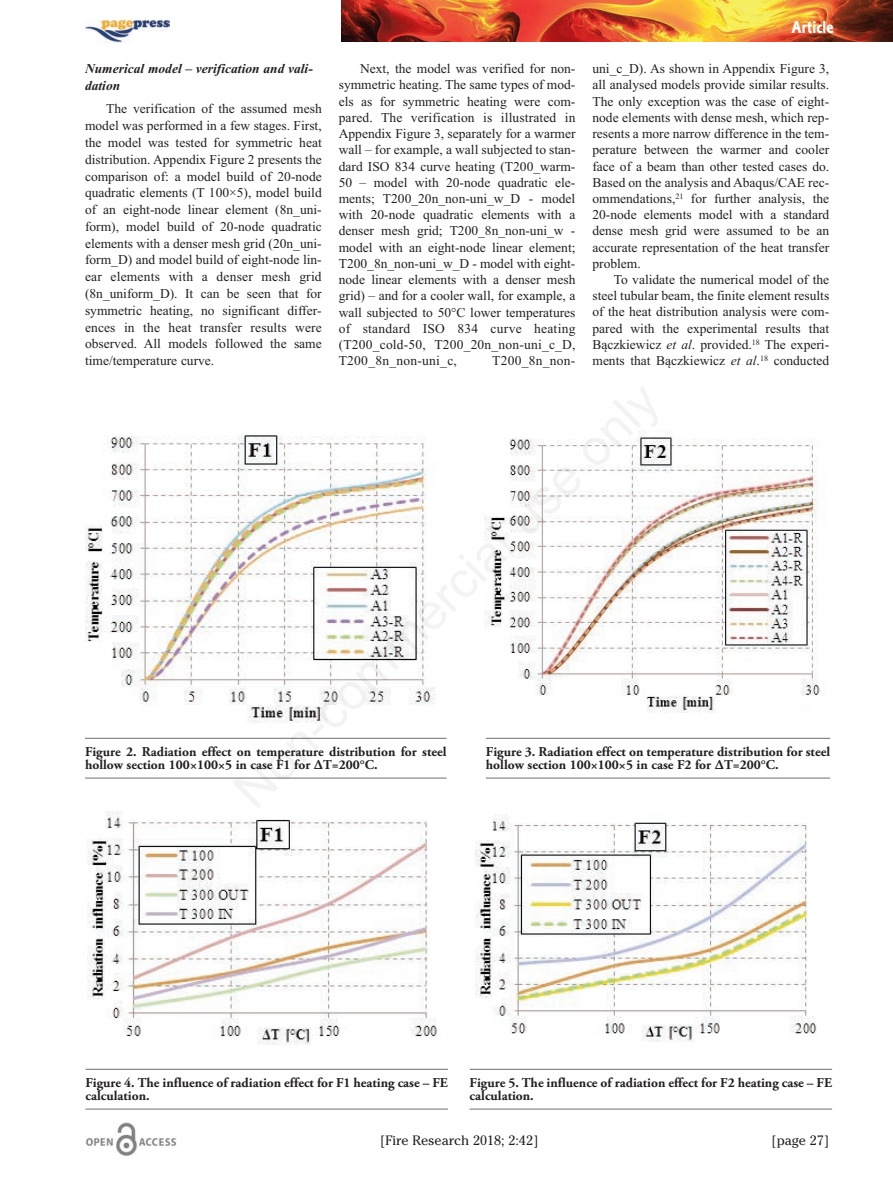
<style>
.page{position:relative;width:893px;height:1191px;background:#fff}
.page>*{position:absolute;margin:0;border:0;box-sizing:border-box;transform-origin:0 0}
.t1{font:18px "Corinthian Bold Condensed Plain";color:#fff}
.t2{font:13.5px/16.2px "Times New Roman";color:#231f20;text-align:justify}
.t3{font:700 13.5px/13.5px "Adobe Garamond Pro";color:#231f20}
.t4{font:italic 700 13.5px/17.1px "Times New Roman";color:#231f20}
.t5{font:13.5px "Cheltenham";color:#231f20}
.t6{font:13.5px "Times New Roman";letter-spacing:.02em;color:#231f20}
.s1{font-style:italic}
</style>
<div class="page">
<img style="left:86px;top:1123px;width:91px;height:33px">
<img style="left:85px;top:19px;width:85px;height:24px">
<img style="left:342px;top:0;width:551px;height:42px">
<hr style="left:85px;top:738px;width:361px;height:1px;background:#6c6d70">
<hr style="left:85px;top:777px;width:361px;height:1px;background:#6c6d70">
<img style="left:85px;top:435px;width:351px;height:288px">
<hr style="left:486px;top:738px;width:344px;height:1px;background:#6c6d70">
<hr style="left:486px;top:777px;width:344px;height:1px;background:#6c6d70">
<img style="left:484px;top:430px;width:336px;height:282px">
<hr style="left:86px;top:1069px;width:362px;height:1px;background:#6c6d70">
<hr style="left:86px;top:1108px;width:362px;height:1px;background:#6c6d70">
<img style="left:87px;top:811px;width:350px;height:233px">
<hr style="left:470px;top:1069px;width:362px;height:1px;background:#6c6d70">
<hr style="left:470px;top:1108px;width:362px;height:1px;background:#6c6d70">
<img style="left:475px;top:814px;width:342px;height:227px">
<p class="t4" style="left:85px;top:60px;width:228px">Numerical model – verification and vali&shy;dation</p>
<p class="t2" style="left:85px;top:100px;width:238px;line-height:16.8px;text-indent:21px">The verification of the assumed mesh model was performed in a few stages. First, the model was tested for symmetric heat distribution. Appendix Figure 2 presents the comparison of: a model build of 20-node quadratic elements (T 100×5), model build of an eight-node linear element (8n_uni&shy;form), model build of 20-node quadratic elements with a denser mesh grid (20n_uni&shy;form_D) and model build of eight-node lin&shy;ear elements with a denser mesh grid (8n_uniform_D). It can be seen that for symmetric heating, no significant differ&shy;ences in the heat transfer results were observed. All models followed the same time/temperature curve.</p>
<p class="t2" style="left:339px;top:60px;width:238px;text-indent:21px">Next, the model was verified for non&shy;symmetric heating. The same types of mod&shy;els as for symmetric heating were com&shy;pared. The verification is illustrated in Appendix Figure 3, separately for a warmer wall – for example, a wall subjected to stan&shy;dard ISO 834 curve heating (T200_warm-50 – model with 20-node quadratic ele&shy;ments; T200_20n_non-uni_w_D - model with 20-node quadratic elements with a denser mesh grid; T200_8n_non-uni_w - model with an eight-node linear element; T200_8n_non-uni_w_D - model with eight&shy;node linear elements with a denser mesh grid) – and for a cooler wall, for example, a wall subjected to 50°C lower temperatures of standard ISO 834 curve heating (T200_cold-50, T200_20n_non-uni_c_D, T200_8n_non-uni_c,</p>
<p class="t6" style="left:492px;top:352px;width:85px">T200_8n_non-</p>
<h1 class="t1" style="left:791px;top:21px;width:44px">Article</h1>
<p class="t2" style="left:592px;top:60px;width:238px">uni_c_D). As shown in Appendix Figure 3, all analysed models provide similar results.<br>The only exception was the case of eight&shy;node elements with dense mesh, which rep&shy;resents a more narrow difference in the tem&shy;perature between the warmer and cooler face of a beam than other tested cases do.<br>Based on the analysis and Abaqus/CAE rec&shy;ommendations,<sup>21</sup> for further analysis, the 20-node elements model with a standard dense mesh grid were assumed to be an accurate representation of the heat transfer problem.</p>
<p class="t2" style="left:592px;top:271px;width:238px;text-indent:21px">To validate the numerical model of the steel tubular beam, the finite element results of the heat distribution analysis were com&shy;pared with the experimental results that Bączkiewicz <span class="s1">et al</span>. provided.<sup>18</sup> The experi&shy;ments that Bączkiewicz <span class="s1">et al</span>.<sup>18</sup> conducted</p>
<p class="t3" style="left:85px;top:746px;width:363px">Figure 2. Radiation effect on temperature distribution for steel hollow section 100×100×5 in case F1 for ΔT=200°C.</p>
<p class="t3" style="left:486px;top:746px;width:346px">Figure 3. Radiation effect on temperature distribution for steel hollow section 100×100×5 in case F2 for ΔT=200°C.</p>
<p class="t3" style="left:86px;top:1076px;width:364px">Figure 4. The influence of radiation effect for F1 heating case – FE calculation.</p>
<p class="t3" style="left:470px;top:1076px;width:364px">Figure 5. The influence of radiation effect for F2 heating case – FE calculation.</p>
<p class="t5" style="left:380px;top:1132px;width:160px">[Fire Research 2018; 2:42]</p>
<p class="t5" style="left:771px;top:1132px;width:59px">[page 27]</p>
</div>
